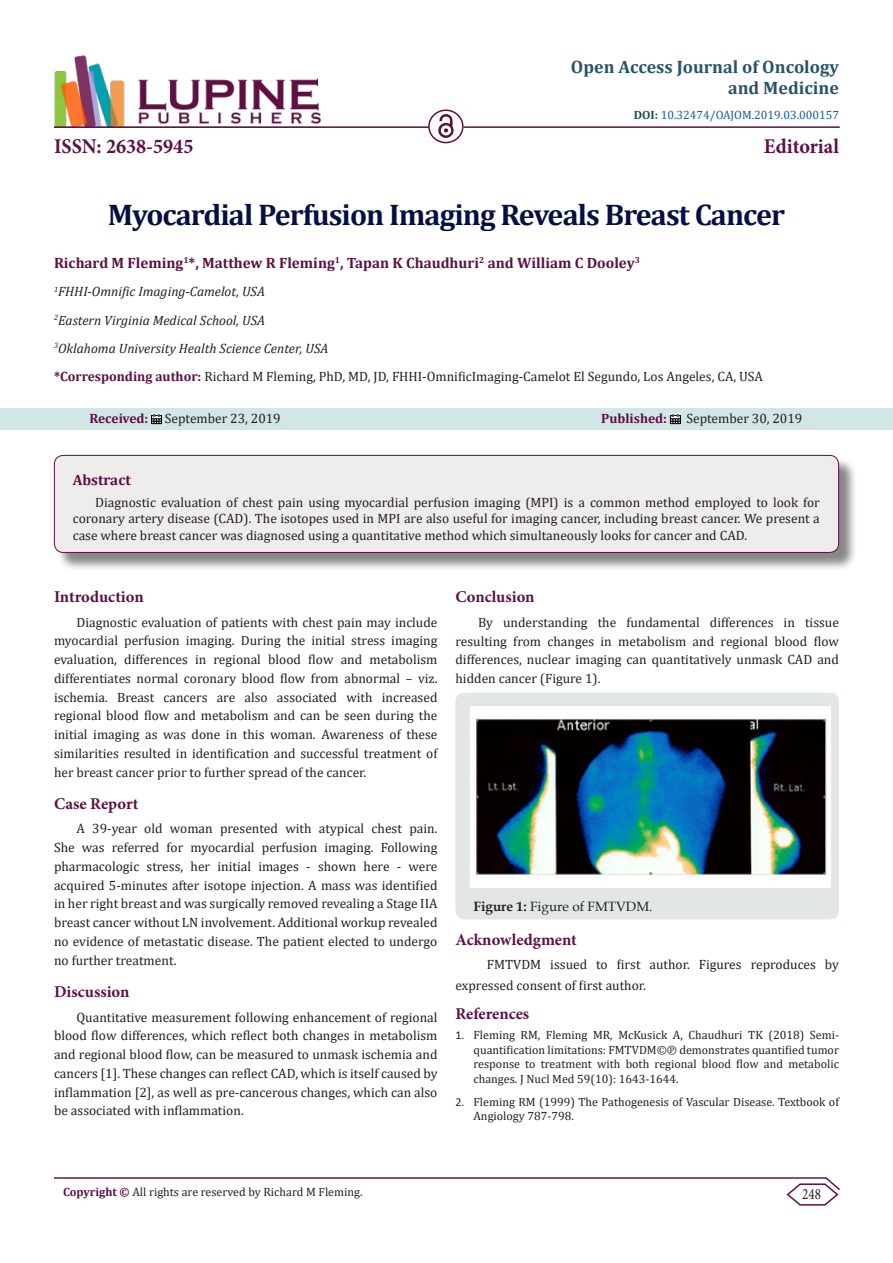
<style>
.page{position:relative;width:893px;height:1263px;background:#fff}
.page>*{position:absolute;margin:0;border:0;box-sizing:border-box;transform-origin:0 0}
.t1{font:700 30px "Cambria";letter-spacing:-.03em;color:#041043}
.t2{font:700 21px "Minion Pro";color:#5c1043;scale:.96 1}
.t3{font:700 18px/21.6px "Cambria";color:#27536a;text-align:right}
.t4{font:700 16.5px "Minion Pro";color:#5c1043}
.t5{font:15.75px "Minion Pro";color:#231f20;scale:.83 1}
.t6{font:700 15px "Cambria";color:#5c1043}
.t7{font:13.5px/18.8px "Cambria";color:#231f20;text-align:justify}
.t8{font:italic 13.5px "Cambria";color:#231f20}
.t9{font:13.5px "Book Antiqua";color:#231f20}
.t10{font:700 13.5px "Cambria";color:#5c1043}
.t11{font:12px/14.4px "Cambria";color:#231f20;text-align:justify}
.t12{font:12px "Cambria";color:#175d9e}
.s1{font-weight:700;color:#1e5050}
.s2{font-weight:700;color:#5c1043}
.s3{font-weight:700}
.s4{font-family:"Calibri"}
</style>
<div class="page">
<img style="left:54px;top:55px;width:267px;height:71px">
<hr style="left:54px;top:126px;width:375px;height:2px;background:#5c1043">
<img style="left:438px;top:115px;width:15px;height:23px">
<div style="left:0;top:408px;width:892px;height:22px;background:#d2e6e6"></div>
<svg style="left:151px;top:414px;width:11px;height:10px"></svg>
<svg style="left:670px;top:414px;width:11px;height:10px"></svg>
<div style="left:455px;top:693px;width:384px;height:226px;background:#e3e6e6;border-radius:9px"></div>
<img style="left:470px;top:707px;width:360px;height:180px">
<div style="left:428px;top:109px;width:36px;height:34px;border:2px solid #5c1043;border-radius:50%"></div>
<hr style="left:464px;top:126px;width:376px;height:2px;background:#5c1043">
<hr style="left:54px;top:1177px;width:772px;height:2px;background:#5c1043">
<svg style="left:785px;top:1177px;width:55px;height:29px"></svg>
<div style="left:56px;top:457px;width:802px;height:115px;background:#231f20;opacity:.54"></div>
<div style="left:54px;top:455px;width:785px;height:97px;background:#efedec;border-radius:9px"></div>
<div style="left:54px;top:455px;width:785px;height:98px;border:1px solid #5c1043;border-radius:9px"></div>
<p class="t3" style="left:571px;top:55px;width:270px">Open Access Journal of Oncology and Medicine</p>
<p class="t12" style="left:634px;top:108px;width:207px"><span class="s1">DOI:</span> 10.32474/OAJOM.2019.03.000157</p>
<p class="t2" style="left:54px;top:131px;width:147px">ISSN: 2638-5945</p>
<p class="t2" style="left:764px;top:131px;width:80px">Editorial</p>
<p class="t1" style="left:108px;top:194px;width:679px">Myocardial Perfusion Imaging Reveals Breast Cancer</p>
<p class="t6" style="left:54px;top:253px;width:587px">Richard M Fleming<sup>1</sup>*, Matthew R Fleming<sup>1</sup>, Tapan K Chaudhuri<sup>2</sup> and William C Dooley<sup>3</sup></p>
<p class="t8" style="left:54px;top:282px;width:212px"><sup>1</sup>FHHI-Omnific Imaging-Camelot, USA</p>
<p class="t8" style="left:54px;top:310px;width:213px"><sup>2</sup>Eastern Virginia Medical School, USA</p>
<p class="t8" style="left:54px;top:338px;width:276px"><sup>3</sup>Oklahoma University Health Science Center, USA</p>
<p class="t7" style="left:54px;top:367px;width:710px"><span class="s2">*Corresponding author:</span> Richard M Fleming, PhD, MD, JD, FHHI-OmnificImaging-Camelot El Segundo, Los Angeles, CA, USA</p>
<p class="t7" style="left:89px;top:409px;width:193px"><span class="s2">Received:</span> September 23, 2019</p>
<p class="t10" style="left:601px;top:409px;width:67px">Published:</p>
<p class="t7" style="left:686px;top:409px;width:117px">September 30, 2019</p>
<p class="t6" style="left:73px;top:469px;width:60px">Abstract</p>
<p class="t7" style="left:73px;top:494px;width:749px;line-height:16.2px;text-indent:22px">Diagnostic evaluation of chest pain using myocardial perfusion imaging (MPI) is a common method employed to look for coronary artery disease (CAD). The isotopes used in MPI are also useful for imaging cancer, including breast cancer. We present a case where breast cancer was diagnosed using a quantitative method which simultaneously looks for cancer and CAD.</p>
<p class="t4" style="left:54px;top:585px;width:91px">Introduction</p>
<p class="t7" style="left:54px;top:612px;width:385px;text-indent:22px">Diagnostic evaluation of patients with chest pain may include myocardial perfusion imaging. During the initial stress imaging evaluation, differences in regional blood flow and metabolism differentiates normal coronary blood flow from abnormal – viz. ischemia. Breast cancers are also associated with increased regional blood flow and metabolism and can be seen during the initial imaging as was done in this woman. Awareness of these similarities resulted in identification and successful treatment of her breast cancer prior to further spread of the cancer.</p>
<p class="t4" style="left:54px;top:792px;width:86px">Case Report</p>
<p class="t7" style="left:54px;top:819px;width:385px;text-indent:22px">A 39-year old woman presented with atypical chest pain.<br>She was referred for myocardial perfusion imaging. Following pharmacologic stress, her initial images - shown here - were acquired 5-minutes after isotope injection. A mass was identified in her right breast and was surgically removed revealing a Stage IIA breast cancer without LN involvement. Additional workup revealed no evidence of metastatic disease. The patient elected to undergo no further treatment.</p>
<p class="t4" style="left:54px;top:980px;width:77px">Discussion</p>
<p class="t7" style="left:54px;top:1007px;width:385px;text-indent:22px">Quantitative measurement following enhancement of regional blood flow differences, which reflect both changes in metabolism and regional blood flow, can be measured to unmask ischemia and cancers [1]. These changes can reflect CAD, which is itself caused by inflammation [2], as well as pre-cancerous changes, which can also be associated with inflammation.</p>
<p class="t4" style="left:455px;top:585px;width:81px">Conclusion</p>
<p class="t7" style="left:455px;top:613px;width:385px;text-indent:22px">By understanding the fundamental differences in tissue resulting from changes in metabolism and regional blood flow differences, nuclear imaging can quantitatively unmask CAD and hidden cancer (Figure 1).</p>
<p class="t9" style="left:473px;top:897px;width:181px"><span class="s3">Figure 1:</span> Figure of FMTVDM.</p>
<p class="t4" style="left:455px;top:928px;width:123px">Acknowledgment</p>
<p class="t7" style="left:455px;top:955px;width:385px;line-height:20.2px;text-indent:31px">FMTVDM issued to first author. Figures reproduces by expressed consent of first author.</p>
<p class="t4" style="left:455px;top:1002px;width:75px">References</p>
<p class="t11" style="left:473px;top:1028px;width:367px;text-indent:-18px"><span class="s4">1.</span> Fleming RM, Fleming MR, McKusick A, Chaudhuri TK (2018) Semi&shy;quantification limitations: FMTVDM©℗ demonstrates quantified tumor response to treatment with both regional blood flow and metabolic changes. J Nucl Med 59(10): 1643-1644.</p>
<p class="t11" style="left:473px;top:1094px;width:367px;text-indent:-18px"><span class="s4">2.</span> Fleming RM (1999) The Pathogenesis of Vascular Disease. Textbook of<br>Angiology 787-798.</p>
<p class="t11" style="left:63px;top:1185px;width:301px"><span class="s2">Copyright ©</span> All rights are reserved by Richard M Fleming.</p>
<p class="t5" style="left:802px;top:1184px;width:24px">248</p>
</div>
